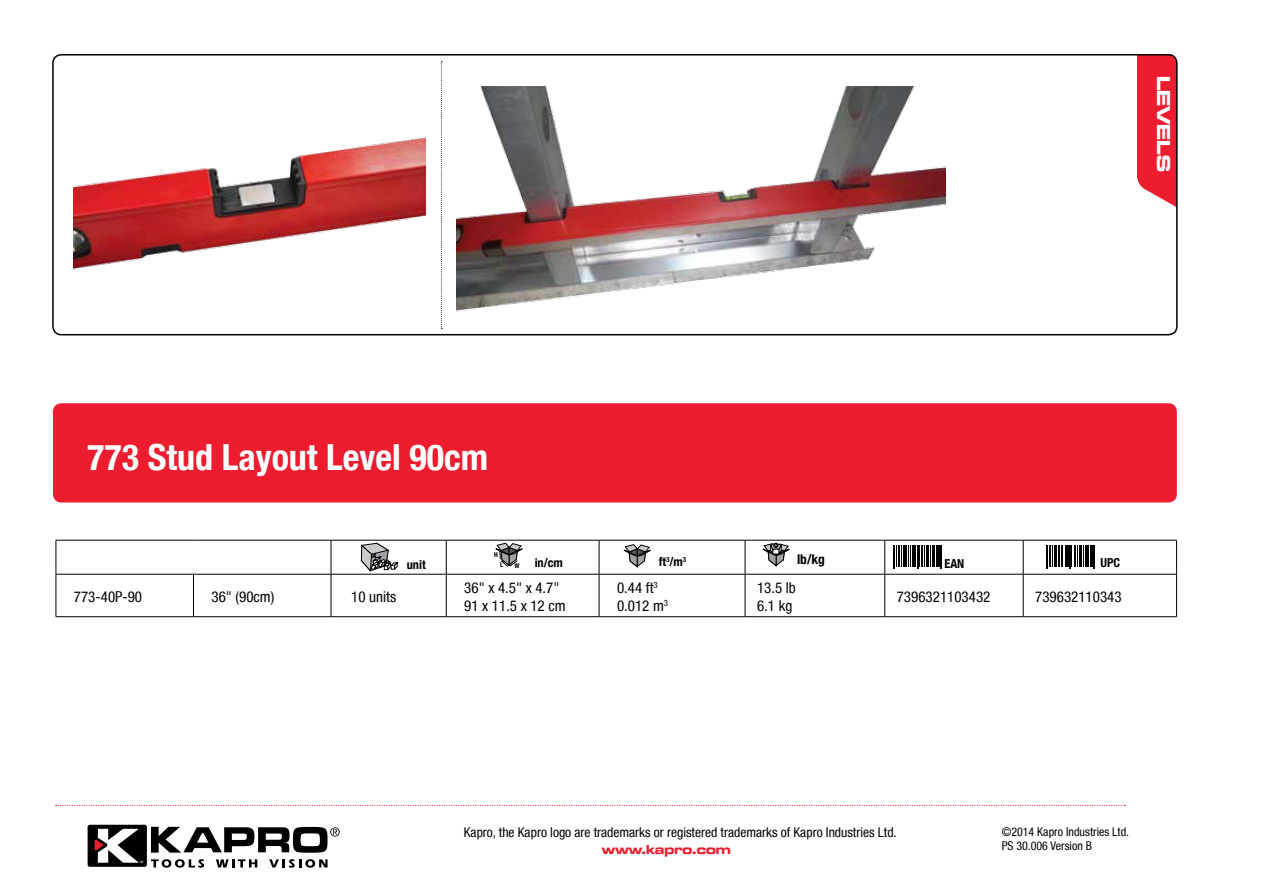
<style>
.page{position:relative;width:1263px;height:893px;background:#fff}
.page>*{position:absolute;margin:0;border:0;box-sizing:border-box;transform-origin:0 0}
.t1{font:700 condensed 36px "Helvetica Neue LT";color:#fff}
.t2{font:700 expanded 19.5px "Microgramma LT";color:#fff}
.t3{font:condensed 15px/18px "Helvetica Neue LT";color:#000}
.t4{font:condensed 13.5px "Helvetica Neue LT";color:#000}
.t5{font:700 expanded 13.5px "Microgramma LT";color:#ed1c2e}
.t6{font:700 condensed 13.5px "Helvetica Neue LT";color:#000}
.t7{font:700 condensed 12.3px "Helvetica Neue LT";color:#000}
.t8{font:condensed 12px/14.4px "Helvetica Neue LT";color:#000}
.t9{font:700 condensed 6.75px "Helvetica Neue LT";color:#000}
</style>
<div class="page">
<div style="left:53px;top:403px;width:1124px;height:99px;background:#ed1c2e;border-radius:9px"></div>
<hr style="left:56px;top:540px;width:137px;height:1px;background:#000">
<hr style="left:56px;top:540px;width:1px;height:34px;background:#000">
<hr style="left:193px;top:540px;width:138px;height:1px;background:#000">
<hr style="left:331px;top:540px;width:115px;height:1px;background:#000">
<hr style="left:331px;top:540px;width:1px;height:34px;background:#000">
<hr style="left:446px;top:540px;width:153px;height:1px;background:#000">
<hr style="left:446px;top:540px;width:1px;height:34px;background:#000">
<hr style="left:599px;top:540px;width:146px;height:1px;background:#000">
<hr style="left:599px;top:540px;width:1px;height:34px;background:#000">
<hr style="left:745px;top:540px;width:140px;height:1px;background:#000">
<hr style="left:745px;top:540px;width:1px;height:34px;background:#000">
<hr style="left:885px;top:540px;width:138px;height:1px;background:#000">
<hr style="left:884px;top:540px;width:1px;height:34px;background:#000">
<hr style="left:1023px;top:540px;width:154px;height:1px;background:#000">
<hr style="left:1023px;top:540px;width:1px;height:34px;background:#000">
<hr style="left:1176px;top:540px;width:1px;height:34px;background:#000">
<hr style="left:56px;top:574px;width:137px;height:1px;background:#000">
<hr style="left:56px;top:574px;width:1px;height:42px;background:#000">
<hr style="left:193px;top:574px;width:138px;height:1px;background:#000">
<hr style="left:193px;top:574px;width:1px;height:42px;background:#000">
<hr style="left:331px;top:574px;width:115px;height:1px;background:#000">
<hr style="left:331px;top:574px;width:1px;height:42px;background:#000">
<hr style="left:446px;top:574px;width:153px;height:1px;background:#000">
<hr style="left:446px;top:574px;width:1px;height:42px;background:#000">
<hr style="left:599px;top:574px;width:146px;height:1px;background:#000">
<hr style="left:599px;top:574px;width:1px;height:42px;background:#000">
<hr style="left:745px;top:574px;width:140px;height:1px;background:#000">
<hr style="left:745px;top:574px;width:1px;height:42px;background:#000">
<hr style="left:885px;top:574px;width:138px;height:1px;background:#000">
<hr style="left:884px;top:574px;width:1px;height:42px;background:#000">
<hr style="left:1023px;top:574px;width:154px;height:1px;background:#000">
<hr style="left:1023px;top:574px;width:1px;height:42px;background:#000">
<hr style="left:1176px;top:574px;width:1px;height:42px;background:#000">
<hr style="left:56px;top:616px;width:137px;height:1px;background:#000">
<hr style="left:193px;top:616px;width:138px;height:1px;background:#000">
<hr style="left:331px;top:616px;width:115px;height:1px;background:#000">
<hr style="left:446px;top:616px;width:153px;height:1px;background:#000">
<hr style="left:599px;top:616px;width:146px;height:1px;background:#000">
<hr style="left:745px;top:616px;width:140px;height:1px;background:#000">
<hr style="left:885px;top:616px;width:138px;height:1px;background:#000">
<hr style="left:1023px;top:616px;width:154px;height:1px;background:#000">
<svg style="left:495px;top:543px;width:28px;height:24px"></svg>
<svg style="left:623px;top:545px;width:28px;height:22px"></svg>
<svg style="left:762px;top:543px;width:28px;height:23px"></svg>
<svg style="left:361px;top:543px;width:37px;height:32px"></svg>
<svg style="left:1046px;top:545px;width:49px;height:24px"></svg>
<svg style="left:893px;top:545px;width:49px;height:24px"></svg>
<svg style="left:1137px;top:54px;width:39px;height:152px;background:#ee2d3d"></svg>
<div style="left:52px;top:54px;width:1125px;height:281px;border:2px solid #000;border-radius:9px"></div>
<svg style="left:441px;top:61px;width:1px;height:268px"></svg>
<svg style="left:56px;top:805px;width:1069px;height:1px"></svg>
<div style="left:88px;top:825px;width:59px;height:42px;background:#000;border-radius:2px"></div>
<svg style="left:151px;top:859px;width:53px;height:9px"></svg>
<svg style="left:216px;top:859px;width:41px;height:8px"></svg>
<svg style="left:269px;top:859px;width:59px;height:9px"></svg>
<svg style="left:151px;top:827px;width:189px;height:26px"></svg>
<svg style="left:95px;top:829px;width:48px;height:34px"></svg>
<img style="left:73px;top:137px;width:353px;height:132px">
<img style="left:457px;top:86px;width:488px;height:226px">
<h2 class="t2" style="left:1177px;top:76px;width:97px;rotate:90deg">LEVELS</h2>
<h1 class="t1" style="left:87px;top:436px;width:402px">773 Stud Layout Level 90cm</h1>
<p class="t9" style="left:494px;top:551px;width:5px">H</p>
<p class="t9" style="left:500px;top:560px;width:5px">L</p>
<p class="t7" style="left:514px;top:555px;width:50px"><sub>W</sub> in/cm</p>
<p class="t7" style="left:659px;top:554px;width:29px">ft<sup>3</sup>/m<sup>3</sup></p>
<p class="t6" style="left:797px;top:551px;width:29px">lb/kg</p>
<p class="t7" style="left:407px;top:557px;width:20px">unit</p>
<p class="t7" style="left:944px;top:556px;width:21px">EAN</p>
<p class="t7" style="left:1100px;top:555px;width:21px">UPC</p>
<p class="t3" style="left:74px;top:588px;width:70px">773-40P-90</p>
<p class="t3" style="left:211px;top:588px;width:64px">36" (90cm)</p>
<p class="t3" style="left:351px;top:588px;width:46px">10 units</p>
<p class="t3" style="left:464px;top:579px;width:103px">36" x 4.5" x 4.7"<br>91 x 11.5 x 12 cm</p>
<p class="t3" style="left:617px;top:579px;width:53px">0.44 ft<sup>3<br></sup>0.012 m<sup>3</sup></p>
<p class="t3" style="left:757px;top:579px;width:40px">13.5 lb<br>6.1 kg</p>
<p class="t3" style="left:897px;top:588px;width:95px">7396321103432</p>
<p class="t3" style="left:1035px;top:588px;width:88px">739632110343</p>
<p class="t4" style="left:464px;top:825px;width:435px">Kapro, the Kapro logo are trademarks or registered trademarks of Kapro Industries Ltd.</p>
<p class="t5" style="left:602px;top:841px;width:130px">www.kapro.com</p>
<p class="t8" style="left:1002px;top:824px;width:129px">©2014 Kapro Industries Ltd.<br>PS 30.006 Version B</p>
</div>
